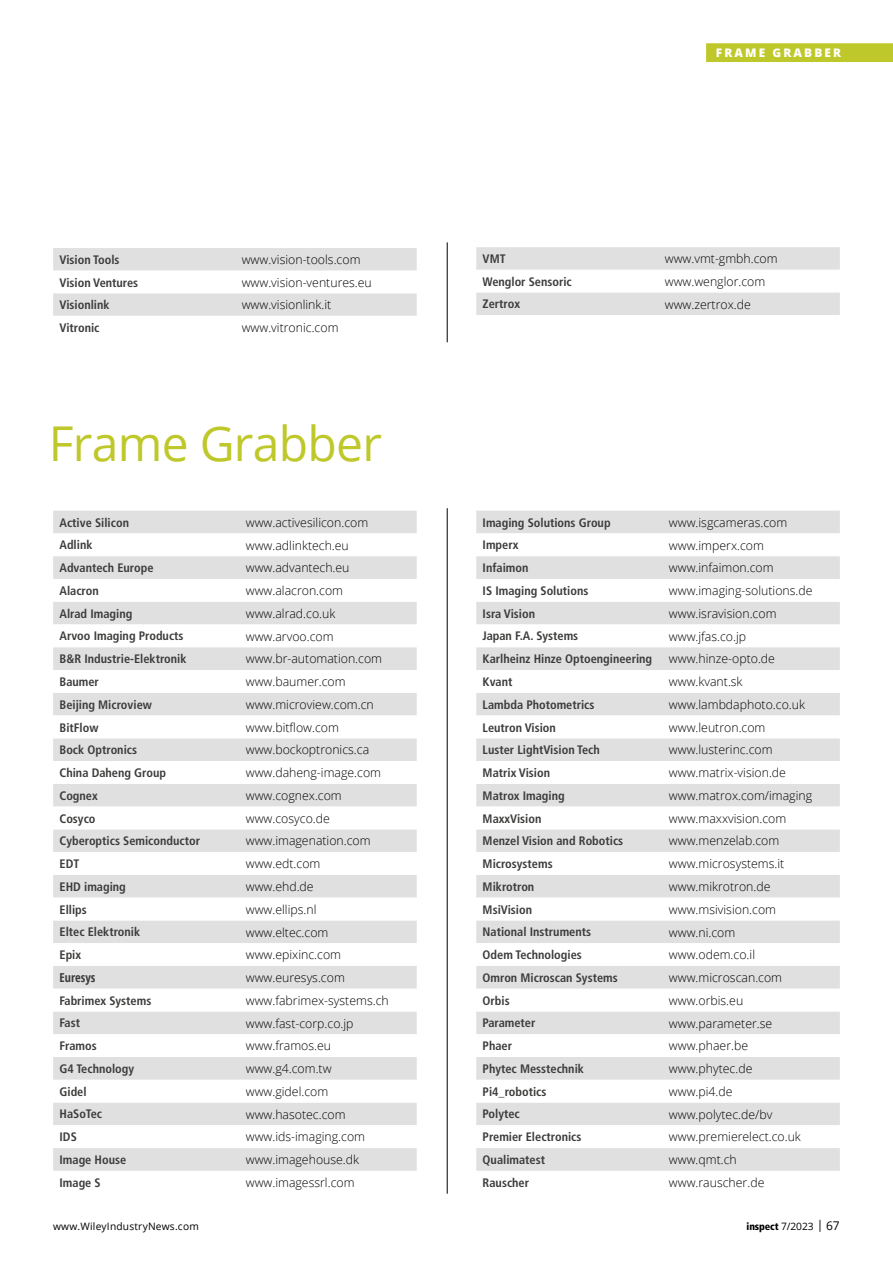
<style>
.page{position:relative;width:893px;height:1263px;background:#fff}
.page>*{position:absolute;margin:0;border:0;box-sizing:border-box;transform-origin:0 0}
.t1{font:48px "Open Sans";letter-spacing:-.015em;color:#bfc82a}
.t2{font:300 12.3px "Open Sans";color:#000}
.t3{font:700 condensed 12.3px "Frutiger LT Com";color:#3c3c3b}
.t4{font:700 12.3px "Open Sans Condensed";color:#3c3c3b}
.t5{font:800 11.85px "Open Sans";letter-spacing:.18em;color:#fff}
.t6{font:10.2px "Open Sans";letter-spacing:.02em;color:#000}
.t7{font:900 condensed 10.2px "Frutiger LT Com";letter-spacing:-.01em;color:#000}
.s1{font-family:"Open Sans";font-weight:400;font-stretch:normal}
.s2{font-family:"Open Sans";font-weight:400;font-stretch:normal;font-size:12px}
</style>
<div class="page">
<svg style="left:53px;top:248px;width:364px;height:68px"></svg>
<div style="left:53px;top:511px;width:364px;height:22px;background:#e0e0e1"></div>
<svg style="left:53px;top:556px;width:364px;height:615px;fill:#e4e4e5"></svg>
<svg style="left:476px;top:247px;width:364px;height:68px"></svg>
<div style="left:476px;top:511px;width:364px;height:22px;background:#e0e0e1"></div>
<svg style="left:476px;top:556px;width:364px;height:615px;fill:#e8e8e8"></svg>
<hr style="left:447px;top:508px;width:1px;height:686px;background:#000">
<div style="left:706px;top:43px;width:187px;height:19px;background:#bfc82a"></div>
<hr style="left:447px;top:242px;width:1px;height:100px;background:#000">
<p class="t3" style="left:60px;top:252px;width:62px">Vision Tools</p>
<p class="t2" style="left:242px;top:251px;width:120px">www.vision-tools.com</p>
<p class="t3" style="left:60px;top:275px;width:80px">Vision Ventures</p>
<p class="t2" style="left:242px;top:274px;width:132px">www.vision-ventures.eu</p>
<p class="t3" style="left:60px;top:298px;width:52px">Visionlink</p>
<p class="t2" style="left:242px;top:297px;width:91px">www.visionlink.it</p>
<p class="t3" style="left:60px;top:320px;width:41px">Vitronic</p>
<p class="t2" style="left:242px;top:319px;width:98px">www.vitronic.com</p>
<h1 class="t1" style="left:49px;top:410px;width:335px">Frame Grabber</h1>
<p class="t3" style="left:60px;top:515px;width:71px">Active Silicon</p>
<p class="t2" style="left:246px;top:514px;width:124px">www.activesilicon.com</p>
<p class="t3" style="left:60px;top:538px;width:35px">Adlink</p>
<p class="t2" style="left:246px;top:537px;width:105px">www.adlinktech.eu</p>
<p class="t3" style="left:60px;top:561px;width:95px">Advantech Europe</p>
<p class="t2" style="left:246px;top:559px;width:105px">www.advantech.eu</p>
<p class="t3" style="left:60px;top:583px;width:41px">Alacron</p>
<p class="t2" style="left:246px;top:582px;width:99px">www.alacron.com</p>
<p class="t3" style="left:60px;top:606px;width:74px">Alrad Imaging</p>
<p class="t2" style="left:246px;top:605px;width:91px">www.alrad.co.uk</p>
<p class="t3" style="left:60px;top:629px;width:126px">Arvoo Imaging Products</p>
<p class="t2" style="left:246px;top:628px;width:89px">www.arvoo.com</p>
<p class="t3" style="left:60px;top:652px;width:129px">B&amp;R Industrie-Elektronik</p>
<p class="t2" style="left:246px;top:650px;width:138px">www.br-automation.com</p>
<p class="t3" style="left:60px;top:674px;width:41px">Baumer</p>
<p class="t2" style="left:246px;top:673px;width:101px">www.baumer.com</p>
<p class="t3" style="left:60px;top:697px;width:94px">Beijing Microview</p>
<p class="t2" style="left:246px;top:696px;width:130px">www.microview.com.cn</p>
<p class="t3" style="left:60px;top:720px;width:40px">BitFlow</p>
<p class="t2" style="left:246px;top:719px;width:95px">www.bitflow.com</p>
<p class="t3" style="left:60px;top:743px;width:79px">Bock Optronics</p>
<p class="t2" style="left:246px;top:741px;width:125px">www.bockoptronics.ca</p>
<p class="t3" style="left:60px;top:765px;width:108px">China Daheng Group</p>
<p class="t2" style="left:246px;top:764px;width:137px">www.daheng-image.com</p>
<p class="t3" style="left:60px;top:788px;width:40px">Cognex</p>
<p class="t2" style="left:246px;top:787px;width:98px">www.cognex.com</p>
<p class="t3" style="left:60px;top:811px;width:37px">Cosyco</p>
<p class="t2" style="left:246px;top:810px;width:86px">www.cosyco.de</p>
<p class="t3" style="left:60px;top:834px;width:142px">Cyberoptics Semiconductor</p>
<p class="t2" style="left:246px;top:832px;width:126px">www.imagenation.com</p>
<p class="t3" style="left:60px;top:856px;width:21px">EDT</p>
<p class="t2" style="left:246px;top:855px;width:76px">www.edt.com</p>
<p class="t3" style="left:60px;top:879px;width:68px">EHD imaging</p>
<p class="t2" style="left:246px;top:878px;width:69px">www.ehd.de</p>
<p class="t3" style="left:60px;top:902px;width:29px">Ellips</p>
<p class="t2" style="left:246px;top:901px;width:72px">www.ellips.nl</p>
<p class="t3" style="left:60px;top:925px;width:82px">Eltec Elektronik</p>
<p class="t2" style="left:246px;top:924px;width:84px">www.eltec.com</p>
<p class="t3" style="left:60px;top:947px;width:23px">Epix</p>
<p class="t2" style="left:246px;top:946px;width:97px">www.epixinc.com</p>
<p class="t4" style="left:60px;top:969px;width:37px">Euresys</p>
<p class="t2" style="left:246px;top:969px;width:101px">www.euresys.com</p>
<p class="t3" style="left:60px;top:993px;width:93px">Fabrimex Systems</p>
<p class="t2" style="left:246px;top:992px;width:144px">www.fabrimex-systems.ch</p>
<p class="t3" style="left:60px;top:1016px;width:22px">Fast</p>
<p class="t2" style="left:246px;top:1015px;width:109px">www.fast-corp.co.jp</p>
<p class="t3" style="left:60px;top:1038px;width:39px">Framos</p>
<p class="t2" style="left:246px;top:1037px;width:87px">www.framos.eu</p>
<p class="t3" style="left:60px;top:1061px;width:76px">G4 Technology</p>
<p class="t2" style="left:246px;top:1060px;width:87px">www.g4.com.tw</p>
<p class="t3" style="left:60px;top:1084px;width:29px">Gidel</p>
<p class="t2" style="left:246px;top:1083px;width:84px">www.gidel.com</p>
<p class="t3" style="left:60px;top:1107px;width:44px">HaSoTec</p>
<p class="t2" style="left:246px;top:1106px;width:101px">www.hasotec.com</p>
<p class="t3" style="left:60px;top:1129px;width:19px">IDS</p>
<p class="t2" style="left:246px;top:1128px;width:121px">www.ids-imaging.com</p>
<p class="t3" style="left:60px;top:1152px;width:68px">Image House</p>
<p class="t2" style="left:246px;top:1151px;width:115px">www.imagehouse.dk</p>
<p class="t3" style="left:60px;top:1175px;width:43px">Image S</p>
<p class="t2" style="left:246px;top:1174px;width:110px">www.imagessrl.com</p>
<p class="t5" style="left:716px;top:44px;width:127px">F RAME GRABBER</p>
<p class="t3" style="left:483px;top:252px;width:25px">VMT</p>
<p class="t2" style="left:665px;top:250px;width:114px">www.vmt-gmbh.com</p>
<p class="t3" style="left:483px;top:274px;width:91px">Wenglor Sensoric</p>
<p class="t2" style="left:665px;top:273px;width:102px">www.wenglor.com</p>
<p class="t3" style="left:483px;top:297px;width:39px">Zertrox</p>
<p class="t2" style="left:665px;top:296px;width:88px">www.zertrox.de</p>
<p class="t3" style="left:483px;top:515px;width:129px">Imaging Solutions Group</p>
<p class="t2" style="left:669px;top:514px;width:120px">www.isgcameras.com</p>
<p class="t3" style="left:483px;top:538px;width:37px">Imperx</p>
<p class="t2" style="left:669px;top:537px;width:97px">www.imperx.com</p>
<p class="t3" style="left:483px;top:561px;width:47px">Infaimon</p>
<p class="t2" style="left:669px;top:559px;width:106px">www.infaimon.com</p>
<p class="t3" style="left:483px;top:583px;width:107px">IS Imaging Solutions</p>
<p class="t2" style="left:669px;top:582px;width:145px">www.imaging-solutions.de</p>
<p class="t3" style="left:483px;top:606px;width:54px">Isra Vision</p>
<p class="t2" style="left:669px;top:605px;width:109px">www.isravision.com</p>
<p class="t3" style="left:483px;top:629px;width:97px">Japan F.A. Systems</p>
<p class="t2" style="left:669px;top:628px;width:79px">www.jfas.co.jp</p>
<p class="t3" style="left:483px;top:652px;width:171px">Karlheinz Hinze Optoengineering</p>
<p class="t2" style="left:669px;top:650px;width:108px">www.hinze-opto.de</p>
<p class="t3" style="left:483px;top:674px;width:31px">Kvant</p>
<p class="t2" style="left:669px;top:673px;width:75px">www.kvant.sk</p>
<p class="t3" style="left:483px;top:697px;width:113px">Lambda Photometrics</p>
<p class="t2" style="left:669px;top:696px;width:138px">www.lambdaphoto.co.uk</p>
<p class="t3" style="left:483px;top:720px;width:75px">Leutron Vision</p>
<p class="t2" style="left:669px;top:719px;width:98px">www.leutron.com</p>
<p class="t3" style="left:483px;top:743px;width:119px">Luster LightVision Tech</p>
<p class="t2" style="left:669px;top:741px;width:105px">www.lusterinc.com</p>
<p class="t3" style="left:483px;top:765px;width:69px">Matrix Vision</p>
<p class="t2" style="left:669px;top:764px;width:119px">www.matrix-vision.de</p>
<p class="t3" style="left:483px;top:788px;width:84px">Matrox Imaging</p>
<p class="t2" style="left:669px;top:787px;width:145px">www.matrox.com/imaging</p>
<p class="t3" style="left:483px;top:811px;width:60px">MaxxVision</p>
<p class="t2" style="left:669px;top:810px;width:119px">www.maxxvision.com</p>
<p class="t3" style="left:483px;top:834px;width:142px">Menzel Vision and Robotics</p>
<p class="t2" style="left:669px;top:832px;width:112px">www.menzelab.com</p>
<p class="t3" style="left:483px;top:856px;width:72px">Microsystems</p>
<p class="t2" style="left:669px;top:855px;width:117px">www.microsystems.it</p>
<p class="t3" style="left:483px;top:879px;width:53px">Mikrotron</p>
<p class="t2" style="left:669px;top:878px;width:103px">www.mikrotron.de</p>
<p class="t3" style="left:483px;top:902px;width:51px">MsiVision</p>
<p class="t2" style="left:669px;top:901px;width:109px">www.msivision.com</p>
<p class="t3" style="left:483px;top:925px;width:110px">National Instruments</p>
<p class="t2" style="left:669px;top:924px;width:68px">www.ni.com</p>
<p class="t3" style="left:483px;top:947px;width:101px">Odem Technologies</p>
<p class="t2" style="left:669px;top:946px;width:88px">www.odem.co.il</p>
<p class="t3" style="left:483px;top:970px;width:137px">Omron Microscan Systems</p>
<p class="t2" style="left:669px;top:969px;width:115px">www.microscan.com</p>
<p class="t3" style="left:483px;top:993px;width:29px">Orbis</p>
<p class="t2" style="left:669px;top:992px;width:76px">www.orbis.eu</p>
<p class="t3" style="left:483px;top:1016px;width:54px">Parameter</p>
<p class="t2" style="left:669px;top:1015px;width:105px">www.parameter.se</p>
<p class="t3" style="left:483px;top:1038px;width:31px">Phaer</p>
<p class="t2" style="left:669px;top:1037px;width:81px">www.phaer.be</p>
<p class="t3" style="left:483px;top:1061px;width:103px">Phytec Messtechnik</p>
<p class="t2" style="left:669px;top:1060px;width:85px">www.phytec.de</p>
<p class="t3" style="left:483px;top:1084px;width:65px">Pi4_robotics</p>
<p class="t2" style="left:669px;top:1083px;width:65px">www.pi4.de</p>
<p class="t3" style="left:483px;top:1107px;width:39px">Polytec</p>
<p class="t2" style="left:669px;top:1106px;width:105px">www.polytec.de/bv</p>
<p class="t3" style="left:483px;top:1129px;width:100px">Premier Electronics</p>
<p class="t2" style="left:669px;top:1128px;width:134px">www.premierelect.co.uk</p>
<p class="t3" style="left:483px;top:1152px;width:64px">Qualimatest</p>
<p class="t2" style="left:669px;top:1151px;width:69px">www.qmt.ch</p>
<p class="t3" style="left:483px;top:1175px;width:48px">Rauscher</p>
<p class="t2" style="left:669px;top:1174px;width:97px">www.rauscher.de</p>
<p class="t6" style="left:53px;top:1219px;width:147px">www.WileyIndustryNews.com</p>
<p class="t7" style="left:747px;top:1220px;width:95px">inspect <span class="s1">7/2023</span> <span class="s2">| 67</span></p>
</div>
